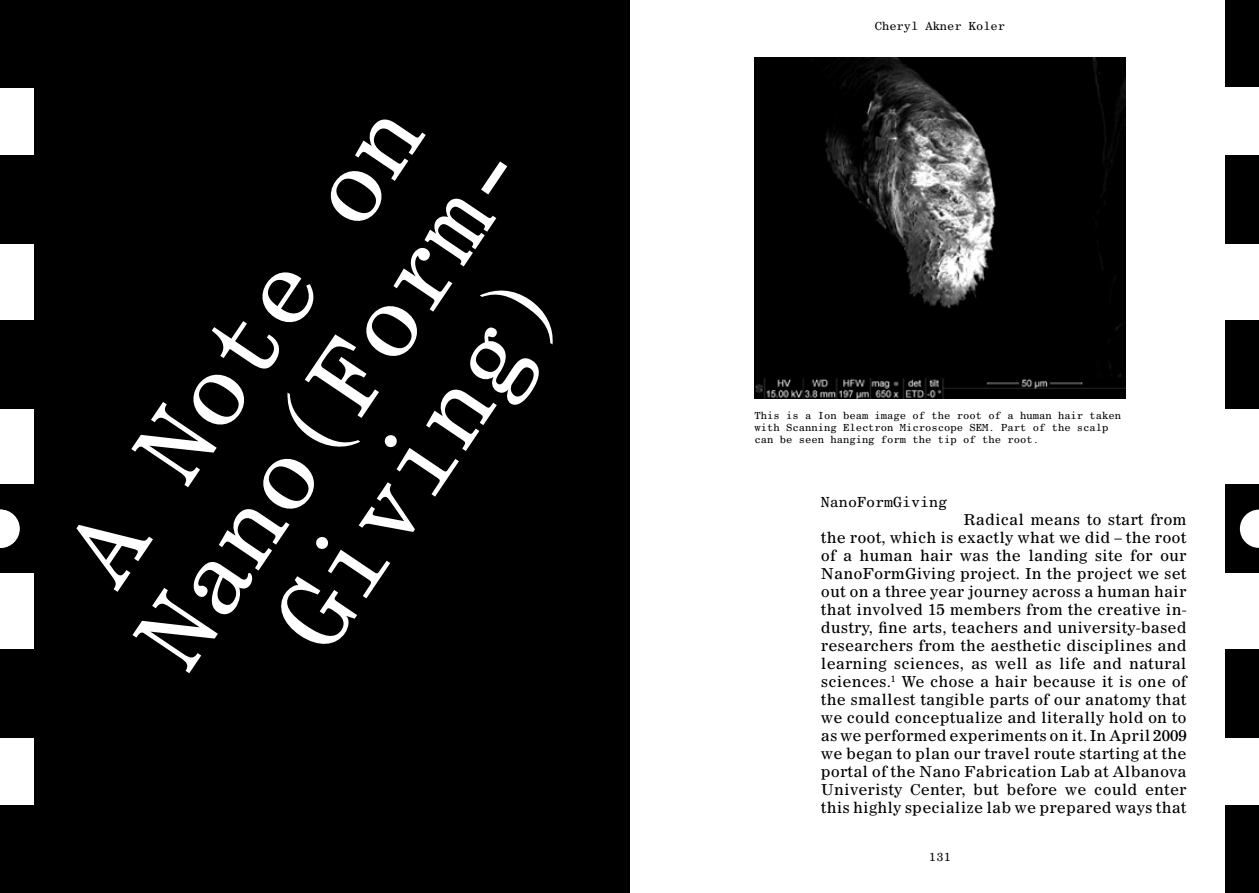
<style>
.page{position:relative;width:1259px;height:893px;background:#fff}
.page>*{position:absolute;margin:0;border:0;box-sizing:border-box;transform-origin:0 0}
.t1{font:102px/105px "Century Schoolbook BT Monospace";color:#fff;text-align:center}
.t2{font:15px/18px "Corona";color:#000;text-align:justify}
.t3{font:15px "Century Schoolbook BT Monospace";color:#000}
.t4{font:12px "Century Schoolbook BT Monospace";color:#000}
.t5{font:10.5px/12px "Century Schoolbook BT Monospace";color:#000}
</style>
<div class="page">
<div style="left:1225px;top:0;width:34px;height:87px;background:#000"></div>
<div style="left:0;top:0;width:34px;height:88px;background:#000"></div>
<div style="left:1225px;top:805px;width:34px;height:88px;background:#000"></div>
<div style="left:0;top:805px;width:34px;height:88px;background:#000"></div>
<div style="left:1225px;top:156px;width:34px;height:88px;background:#000"></div>
<div style="left:0;top:156px;width:34px;height:88px;background:#000"></div>
<div style="left:1225px;top:320px;width:34px;height:88px;background:#000"></div>
<div style="left:0;top:320px;width:34px;height:88px;background:#000"></div>
<div style="left:1225px;top:485px;width:34px;height:88px;background:#000"></div>
<div style="left:0;top:485px;width:34px;height:88px;background:#000"></div>
<div style="left:1225px;top:649px;width:34px;height:88px;background:#000"></div>
<div style="left:0;top:649px;width:34px;height:88px;background:#000"></div>
<div style="left:34px;top:0;width:595px;height:893px;background:#000"></div>
<img style="left:754px;top:57px;width:371px;height:342px">
<svg style="left:0;top:510px;width:20px;height:38px"></svg>
<svg style="left:1239px;top:510px;width:20px;height:38px"></svg>
<h1 class="t1" style="left:27px;top:567px;width:605px;rotate:-56deg">A Note on<br>Nano(Form-<br>Giving)</h1>
<p class="t4" style="left:875px;top:19px;width:132px">Cheryl Akner Koler</p>
<p class="t5" style="left:754px;top:410px;width:368px">This is a Ion beam image of the root of a human hair taken with Scanning Electron Microscope SEM. Part of the scalp can be seen hanging form the tip of the root.</p>
<p class="t3" style="left:821px;top:493px;width:128px">NanoFormGiving</p>
<p class="t2" style="left:821px;top:510px;width:367px;text-indent:142px">Radical means to start from the root, which is exactly what we did – the root of a human hair was the landing site for our NanoFormGiving project. In the project we set out on a three year journey across a human hair that involved 15 members from the creative in&shy;dustry, fine arts, teachers and university-based researchers from the aesthetic disciplines and learning sciences, as well as life and natural sciences.<sup>1</sup> We chose a hair because it is one of the smallest tangible parts of our anatomy that we could conceptualize and literally hold on to as we performed experiments on it. In April 2009 we began to plan our travel route starting at the portal of the Nano Fabrication Lab at Albanova Univeristy Center, but before we could enter this highly specialize lab we prepared ways that</p>
<p class="t4" style="left:928px;top:850px;width:24px">131</p>
</div>
